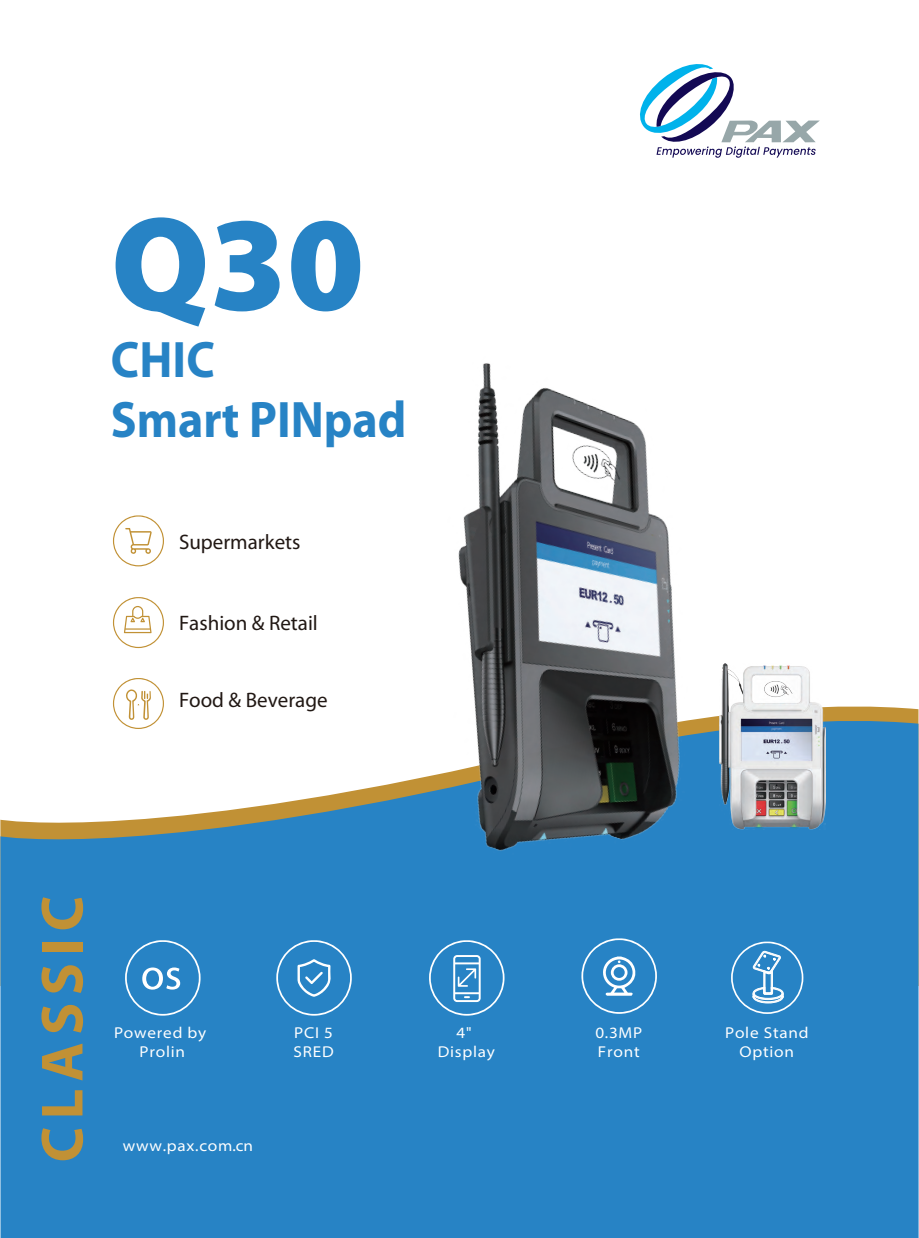
<style>
.page{position:relative;width:919px;height:1238px;background:#fff}
.page>*{position:absolute;margin:0;border:0;box-sizing:border-box;transform-origin:0 0}
.t1{font:900 135px "Myriad Pro";color:#2783c5}
.t2{font:700 60px "Myriad Pro";letter-spacing:.12em;color:#c19135}
.t3{font:700 51.6px/60.3px "Myriad Pro";color:#2783c5;scale:.93 1}
.t4{font:21px "Myriad Pro";color:#211814}
.t5{font:semi-expanded 15.75px/18.9px "Myriad Pro";letter-spacing:.05em;color:#fff;text-align:center}
</style>
<div class="page">
<svg style="left:0;top:708px;width:918px;height:529px;fill:#2783c5"></svg>
<svg style="left:276px;top:940px;width:76px;height:75px"></svg>
<svg style="left:429px;top:941px;width:75px;height:74px"></svg>
<svg style="left:125px;top:940px;width:75px;height:75px"></svg>
<svg style="left:113px;top:678px;width:51px;height:51px"></svg>
<svg style="left:113px;top:597px;width:51px;height:51px"></svg>
<svg style="left:113px;top:515px;width:51px;height:51px"></svg>
<svg style="left:581px;top:941px;width:76px;height:72px"></svg>
<svg style="left:731px;top:941px;width:72px;height:72px"></svg>
<img style="left:292px;top:363px;width:543px;height:578px">
<svg style="left:640px;top:64px;width:179px;height:94px"></svg>
<h1 class="t1" style="left:111px;top:174px;width:255px">Q30</h1>
<h3 class="t3" style="left:111px;top:327px;width:319px">CHIC<br>Smart PINpad</h3>
<h3 class="t4" style="left:179px;top:529px;width:123px">Supermarkets</h3>
<h3 class="t4" style="left:179px;top:609px;width:140px">Fashion &amp; Retail</h3>
<h3 class="t4" style="left:179px;top:687px;width:150px">Food &amp; Beverage</h3>
<h2 class="t2" style="left:23px;top:1162px;width:268px;rotate:-90deg">CLASSIC</h2>
<p class="t5" style="left:114px;top:1022px;width:94px">Powered by<br>Prolin</p>
<p class="t5" style="left:293px;top:1022px;width:42px;text-align:left">PCI 5<br>SRED</p>
<p class="t5" style="left:437px;top:1022px;width:59px">4"<br>Display</p>
<p class="t5" style="left:725px;top:1022px;width:85px">Pole Stand<br>Option</p>
<p class="t5" style="left:595px;top:1022px;width:48px;text-align:left">0.3MP<br>Front</p>
<p class="t5" style="left:123px;top:1135px;width:132px">www.pax.com.cn</p>
</div>
